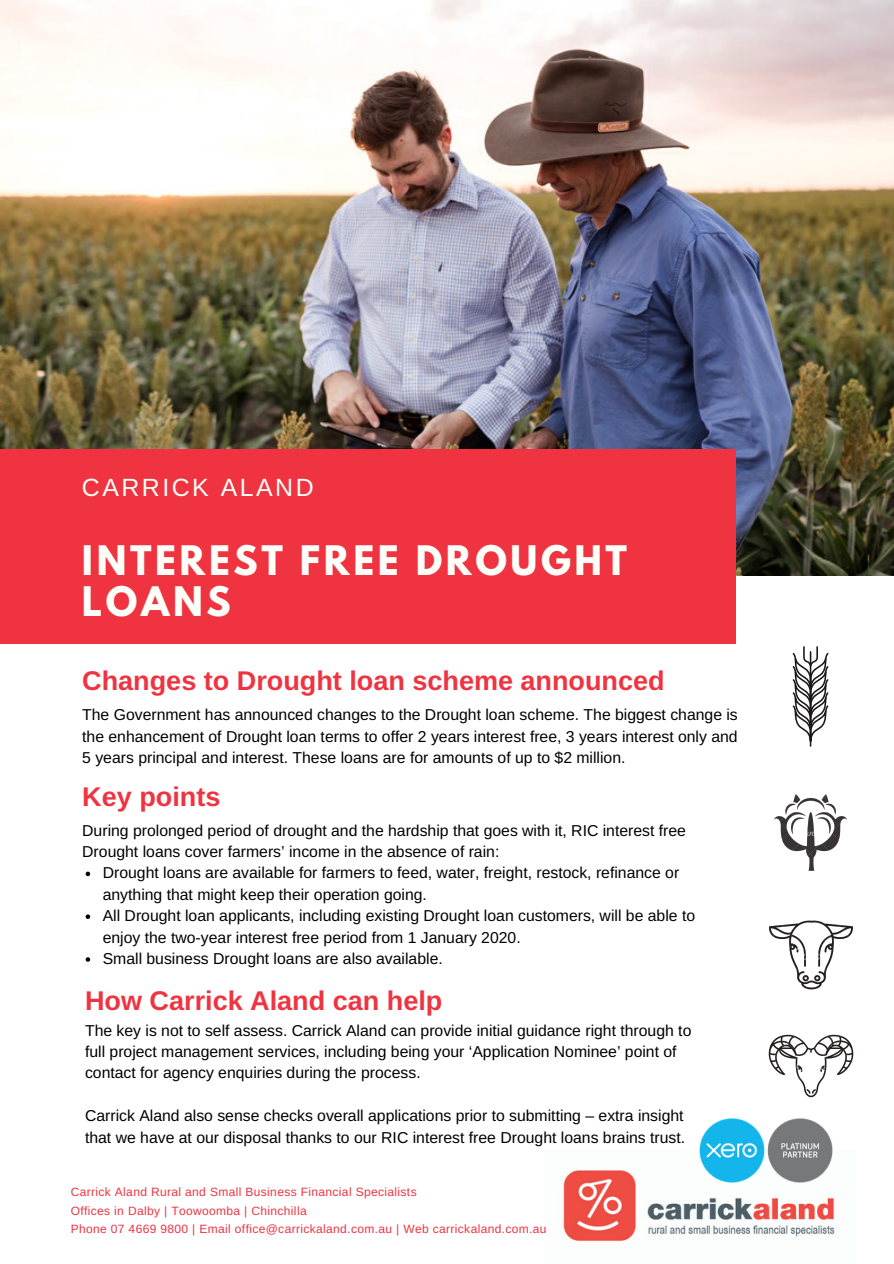
<style>
.page{position:relative;width:894px;height:1264px;background:#fff}
.page>*{position:absolute;margin:0;border:0;box-sizing:border-box;transform-origin:0 0}
.t1{font:700 36px/41.7px "League Spartan";letter-spacing:.1em;color:#fffff9}
.t2{font:700 27px "Arimo";color:#ef3340}
.t3{font:24.9px "Arimo";letter-spacing:.1em;color:#fffff9}
.t4{font:15.75px/21.5px "Arimo";color:#000}
.t5{font:12px/18.6px "Arimo";letter-spacing:.03em;color:#ef3340}
</style>
<div class="page">
<svg style="left:792px;top:646px;width:37px;height:101px"></svg>
<img style="left:769px;top:920px;width:84px;height:70px">
<img style="left:768px;top:1034px;width:86px;height:64px">
<img style="left:774px;top:794px;width:73px;height:77px">
<img style="left:0;top:0;width:893px;height:576px">
<div style="left:0;top:449px;width:735px;height:195px;background:#ef3340"></div>
<img style="left:563px;top:1170px;width:272px;height:72px">
<img style="left:685px;top:1118px;width:150px;height:78px">
<svg style="left:86px;top:871px;width:4px;height:5px"></svg>
<svg style="left:86px;top:914px;width:4px;height:4px"></svg>
<svg style="left:86px;top:957px;width:4px;height:4px"></svg>
<h3 class="t3" style="left:82px;top:473px;width:233px">CARRICK ALAND</h3>
<h1 class="t1" style="left:82px;top:544px;width:546px">INTEREST FREE DROUGHT<br>LOANS</h1>
<h2 class="t2" style="left:82px;top:665px;width:583px">Changes to Drought loan scheme announced</h2>
<p class="t4" style="left:82px;top:704px;width:657px;text-align:justify">The Government has announced changes to the Drought loan scheme. The biggest change is the enhancement of Drought loan terms to offer 2 years interest free, 3 years interest only and 5 years principal and interest. These loans are for amounts of up to $2 million.</p>
<h2 class="t2" style="left:82px;top:781px;width:140px">Key points</h2>
<p class="t4" style="left:82px;top:819px;width:605px">During prolonged period of drought and the hardship that goes with it, RIC interest free<br>Drought loans cover farmers’ income in the absence of rain:</p>
<p class="t4" style="left:103px;top:862px;width:593px">Drought loans are available for farmers to feed, water, freight, restock, refinance or anything that might keep their operation going.<br>All Drought loan applicants, including existing Drought loan customers, will be able to enjoy the two-year interest free period from 1 January 2020.<br>Small business Drought loans are also available.</p>
<h2 class="t2" style="left:85px;top:985px;width:359px">How Carrick Aland can help</h2>
<p class="t4" style="left:85px;top:1019px;width:607px">The key is not to self assess. Carrick Aland can provide initial guidance right through to full project management services, including being your ‘Application Nominee’ point of contact for agency enquiries during the process.</p>
<p class="t4" style="left:85px;top:1104px;width:601px">Carrick Aland also sense checks overall applications prior to submitting – extra insight that we have at our disposal thanks to our RIC interest free Drought loans brains trust.</p>
<p class="t5" style="left:71px;top:1182px;width:477px">Carrick Aland Rural and Small Business Financial Specialists<br>Offices in Dalby | Toowoomba | Chinchilla<br>Phone 07 4669 9800 | Email office@carrickaland.com.au | Web carrickaland.com.au</p>
</div>
